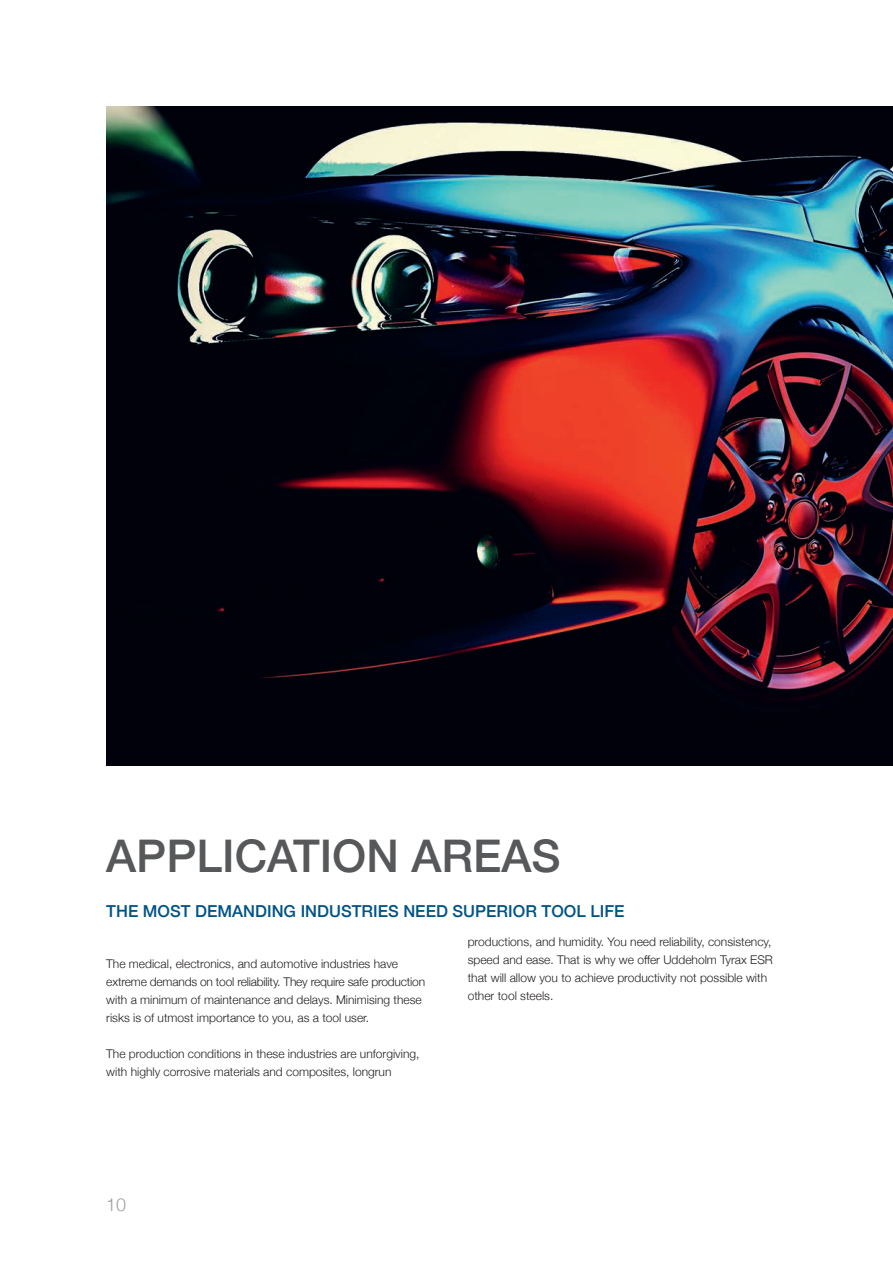
<style>
.page{position:relative;width:893px;height:1263px;background:#fff}
.page>*{position:absolute;margin:0;border:0;box-sizing:border-box;transform-origin:0 0}
.t1{font:500 45px "Helvetica Neue";color:#57585a}
.t2{font:300 18px "Helvetica Neue";color:#9d9fa2}
.t3{font:500 16.5px "Helvetica Neue";color:#005484}
.Brödtext_sälj{font:300 12px/18px "Helvetica Neue";color:#231f20}
</style>
<div class="page">
<img style="left:107px;top:106px;width:786px;height:659px">
<p class="t1" style="left:106px;top:819px;width:456px">APPLICATION AREAS</p>
<p class="t3" style="left:106px;top:897px;width:520px">THE MOST DEMANDING INDUSTRIES NEED SUPERIOR TOOL LIFE</p>
<p class="Brödtext_sälj" style="left:468px;top:932px;width:307px">productions, and humidity. You need reliability, consistency, speed and ease. That is why we offer Uddeholm Tyrax ESR that will allow you to achieve productivity not possible with other tool steels.</p>
<p class="Brödtext_sälj" style="left:106px;top:954px;width:320px">The medical, electronics, and automotive industries have extreme demands on tool reliability. They require safe production with a minimum of maintenance and delays. Minimising these risks is of utmost importance to you, as a tool user.</p>
<p class="Brödtext_sälj" style="left:106px;top:1044px;width:315px">The production conditions in these industries are unforgiving, with highly corrosive materials and composites, longrun</p>
<h2 class="t2" style="left:106px;top:1190px;width:22px">10</h2>
</div>
